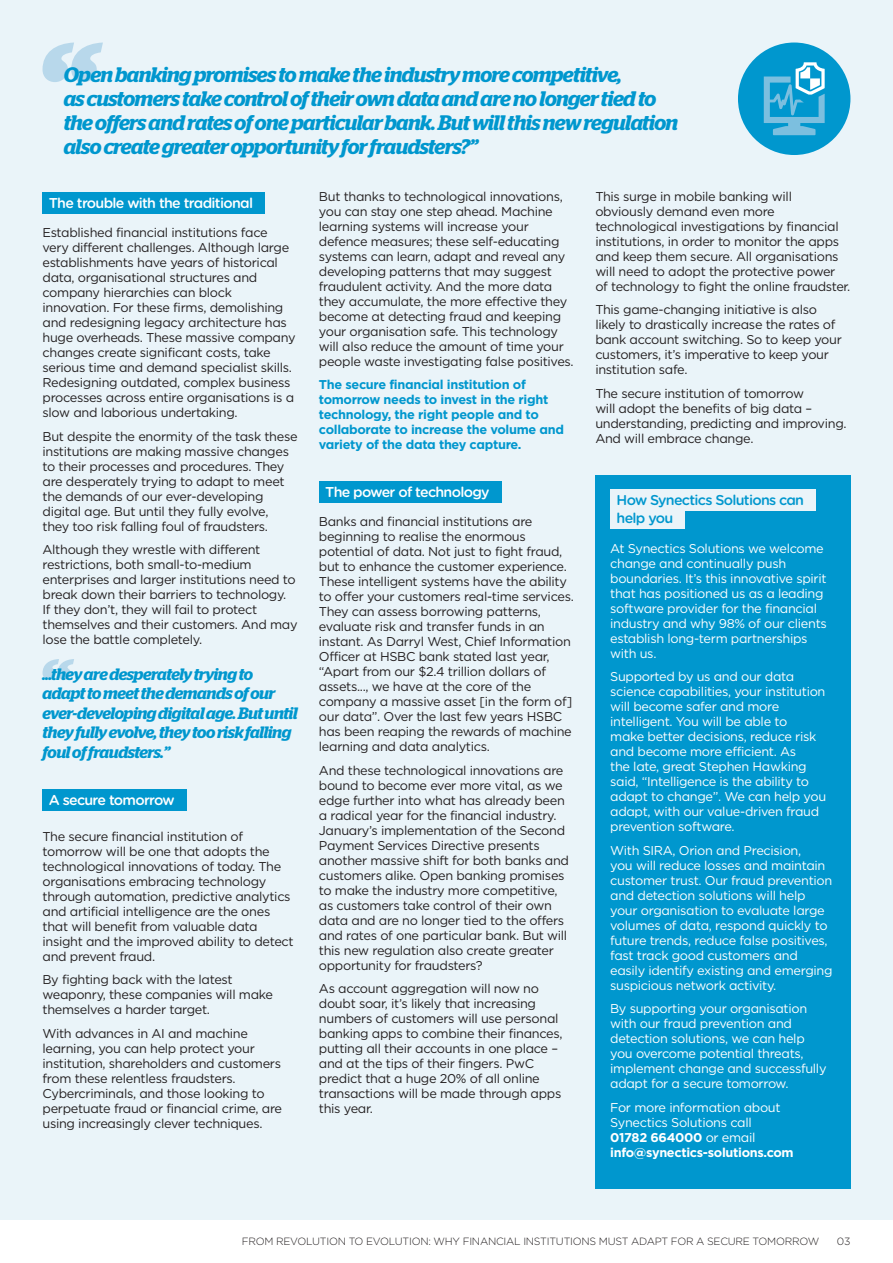
<style>
.page{position:relative;width:893px;height:1263px;background:#fff}
.page>*{position:absolute;margin:0;border:0;box-sizing:border-box;transform-origin:0 0}
.t1{font:italic 600 21px/24px "Stag";letter-spacing:-.03em;color:#0097ce}
.t2{font:italic 600 16.5px/19.5px "Stag";letter-spacing:-.03em;color:#0097ce}
.t3{font:500 14.25px "Gotham Rounded";letter-spacing:-.05em;color:#fff}
.t4{font:500 14.25px/18px "Gotham Rounded";letter-spacing:-.05em;color:#0097ce}
.t5{font:12.75px/15px "Gotham";letter-spacing:-.025em;color:#231f20}
.t6{font:12.75px/15px "Gotham";letter-spacing:-.025em;color:#fff}
.t7{font:700 12.75px/15px "Gotham";letter-spacing:-.025em;color:#0097ce}
.t8{font:300 10.5px "Gotham";letter-spacing:-.025em;color:#231f20}
.s1{font-weight:700}
</style>
<div class="page">
<div style="left:0;top:0;width:893px;height:1220px;background:#eaf4f9"></div>
<div style="left:595px;top:475px;width:255px;height:713px;background:#0097ce"></div>
<svg style="left:43px;top:43px;width:60px;height:39px"></svg>
<div style="left:738px;top:43px;width:112px;height:112px;background:#0097ce;border-radius:50%"></div>
<div style="left:319px;top:481px;width:183px;height:22px;background:#0097ce"></div>
<div style="left:43px;top:790px;width:144px;height:21px;background:#0097ce"></div>
<div style="left:43px;top:192px;width:222px;height:21px;background:#0097ce"></div>
<svg style="left:764px;top:62px;width:61px;height:73px"></svg>
<svg style="left:43px;top:659px;width:31px;height:21px"></svg>
<div style="left:610px;top:490px;width:206px;height:21px;background:#eaf4f9"></div>
<div style="left:610px;top:505px;width:75px;height:24px;background:#eaf4f9"></div>
<p class="t1" style="left:64px;top:63px;width:616px">Open banking promises to make the industry more competitive,<br>as customers take control of their own data and are no longer tied to the offers and rates of one particular bank. But will this new regulation also create greater opportunity for fraudsters?”</p>
<p class="t3" style="left:49px;top:192px;width:206px">The trouble with the traditional</p>
<p class="t5" style="left:43px;top:225px;width:255px">Established financial institutions face very different challenges. Although large establishments have years of historical data, organisational structures and company hierarchies can block innovation. For these firms, demolishing and redesigning legacy architecture has huge overheads. These massive company changes create significant costs, take serious time and demand specialist skills.<br>Redesigning outdated, complex business processes across entire organisations is a slow and laborious undertaking.</p>
<p class="t5" style="left:43px;top:428px;width:257px">But despite the enormity of the task these institutions are making massive changes to their processes and procedures. They are desperately trying to adapt to meet the demands of our ever-developing digital age. But until they fully evolve, they too risk falling foul of fraudsters.</p>
<p class="t5" style="left:43px;top:542px;width:257px">Although they wrestle with different restrictions, both small-to-medium enterprises and larger institutions need to break down their barriers to technology.<br>If they don’t, they will fail to protect themselves and their customers. And may lose the battle completely.</p>
<p class="t2" style="left:43px;top:664px;width:257px">...they are desperately trying to adapt to meet the demands of our ever-developing digital age. But until they fully evolve, they too risk falling foul of fraudsters.”</p>
<p class="t3" style="left:49px;top:790px;width:127px">A secure tomorrow</p>
<p class="t5" style="left:43px;top:829px;width:253px">The secure financial institution of tomorrow will be one that adopts the technological innovations of today. The organisations embracing technology through automation, predictive analytics and artificial intelligence are the ones that will benefit from valuable data insight and the improved ability to detect and prevent fraud.</p>
<p class="t5" style="left:43px;top:972px;width:232px">By fighting back with the latest weaponry, these companies will make themselves a harder target.</p>
<p class="t5" style="left:43px;top:1026px;width:241px">With advances in AI and machine learning, you can help protect your institution, shareholders and customers from these relentless fraudsters.<br>Cybercriminals, and those looking to perpetuate fraud or financial crime, are using increasingly clever techniques.</p>
<p class="t5" style="left:319px;top:189px;width:256px">But thanks to technological innovations, you can stay one step ahead. Machine learning systems will increase your defence measures; these self-educating systems can learn, adapt and reveal any developing patterns that may suggest fraudulent activity. And the more data they accumulate, the more effective they become at detecting fraud and keeping your organisation safe. This technology will also reduce the amount of time your people waste investigating false positives.</p>
<p class="t7" style="left:319px;top:377px;width:247px">The secure financial institution of tomorrow needs to invest in the right technology, the right people and to collaborate to increase the volume and variety of the data they capture.</p>
<p class="t3" style="left:325px;top:482px;width:166px">The power of technology</p>
<p class="t5" style="left:319px;top:514px;width:256px">Banks and financial institutions are beginning to realise the enormous potential of data. Not just to fight fraud, but to enhance the customer experience.<br>These intelligent systems have the ability to offer your customers real-time services.<br>They can assess borrowing patterns, evaluate risk and transfer funds in an instant. As Darryl West, Chief Information Officer at HSBC bank stated last year, “Apart from our $2.4 trillion dollars of assets..., we have at the core of the company a massive asset [in the form of] our data”. Over the last few years HSBC has been reaping the rewards of machine learning and data analytics.</p>
<p class="t5" style="left:319px;top:762px;width:252px">And these technological innovations are bound to become ever more vital, as we edge further into what has already been a radical year for the financial industry.<br>January’s implementation of the Second Payment Services Directive presents another massive shift for both banks and customers alike. Open banking promises to make the industry more competitive, as customers take control of their own data and are no longer tied to the offers and rates of one particular bank. But will this new regulation also create greater opportunity for fraudsters?</p>
<p class="t5" style="left:319px;top:981px;width:245px">As account aggregation will now no doubt soar, it’s likely that increasing numbers of customers will use personal banking apps to combine their finances, putting all their accounts in one place – and at the tips of their fingers. PwC predict that a huge 20% of all online transactions will be made through apps this year.</p>
<p class="t5" style="left:595px;top:188px;width:257px">This surge in mobile banking will obviously demand even more technological investigations by financial institutions, in order to monitor the apps and keep them secure. All organisations will need to adopt the protective power of technology to fight the online fraudster.</p>
<p class="t5" style="left:595px;top:302px;width:248px">This game-changing initiative is also likely to drastically increase the rates of bank account switching. So to keep your customers, it’s imperative to keep your institution safe.</p>
<p class="t5" style="left:595px;top:385px;width:253px">The secure institution of tomorrow<br>will adopt the benefits of big data – understanding, predicting and improving.<br>And will embrace change.</p>
<p class="t4" style="left:617px;top:491px;width:189px">How Synectics Solutions can help you</p>
<p class="t6" style="left:610px;top:540px;width:218px">At Synectics Solutions we welcome change and continually push boundaries. It’s this innovative spirit that has positioned us as a leading software provider for the financial industry and why 98% of our clients establish long-term partnerships with us.</p>
<p class="t6" style="left:610px;top:669px;width:217px">Supported by us and our data science capabilities, your institution will become safer and more intelligent. You will be able to<br>make better decisions, reduce risk and become more efficient. As<br>the late, great Stephen Hawking said, “Intelligence is the ability to adapt to change”. We can help you adapt, with our value-driven fraud prevention software.</p>
<p class="t6" style="left:610px;top:842px;width:224px">With SIRA, Orion and Precision,<br>you will reduce losses and maintain customer trust. Our fraud prevention and detection solutions will help your organisation to evaluate large volumes of data, respond quickly to future trends, reduce false positives, fast track good customers and easily identify existing and emerging suspicious network activity.</p>
<p class="t6" style="left:610px;top:1001px;width:218px">By supporting your organisation with our fraud prevention and detection solutions, we can help you overcome potential threats, implement change and successfully adapt for a secure tomorrow.</p>
<p class="t6" style="left:610px;top:1099px;width:185px">For more information about<br>Synectics Solutions call<br><span class="s1">01782 664000</span> or email <span class="s1">info@synectics-solutions.com</span></p>
<p class="t8" style="left:242px;top:1235px;width:579px">FROM REVOLUTION TO EVOLUTION: WHY FINANCIAL INSTITUTIONS MUST ADAPT FOR A SECURE TOMORROW</p>
<p class="t8" style="left:837px;top:1235px;width:15px">03</p>
</div>
